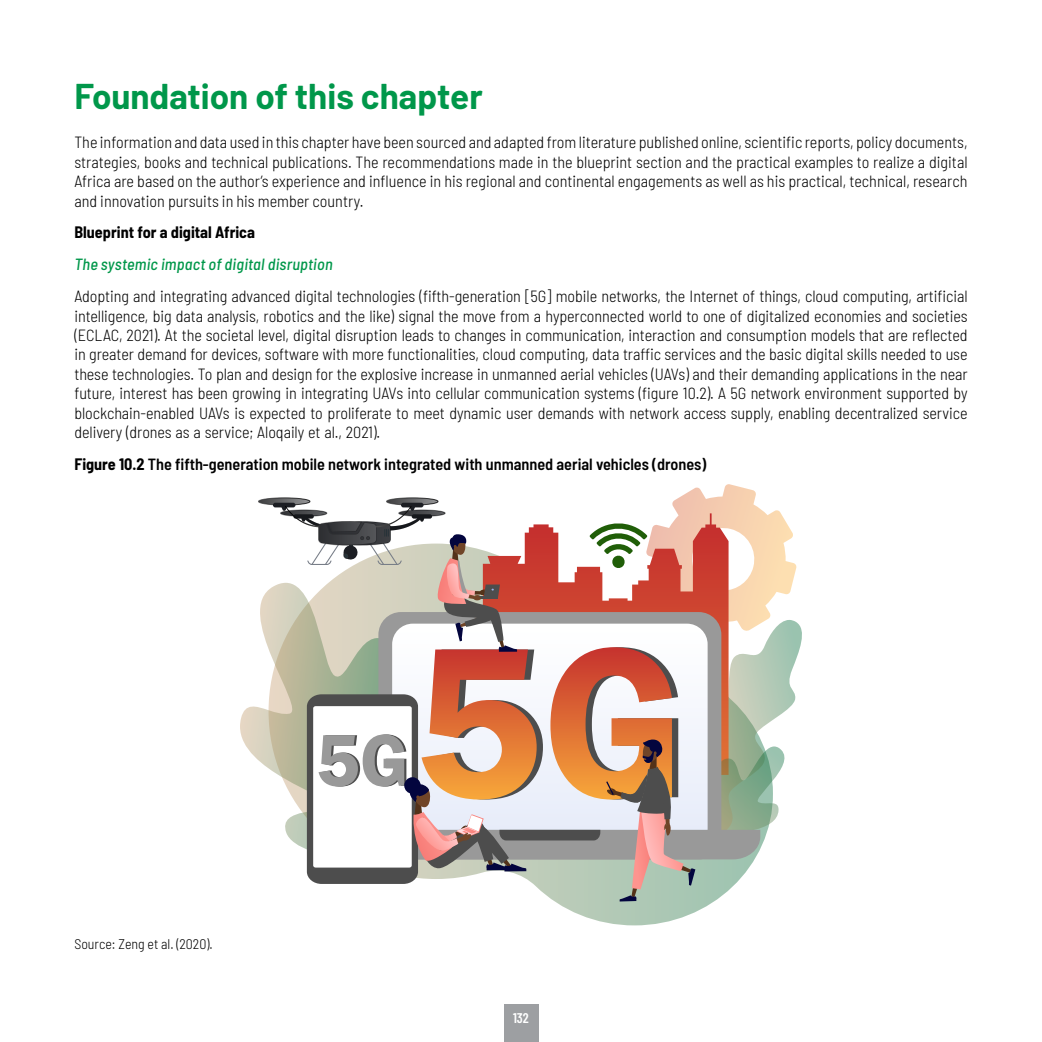
<style>
.page{position:relative;width:1042px;height:1042px;background:#fff}
.page>*{position:absolute;margin:0;border:0;box-sizing:border-box;transform-origin:0 0}
.t1{font:700 35px "Barlow";color:#00974a}
.t2{font:300 semi-condensed 16.1px/19.4px "Barlow";letter-spacing:-.005em;color:#000;text-align:justify}
.t3{font:600 semi-condensed 16.1px "Barlow";color:#000}
.t4{font:italic 500 semi-condensed 16.1px "Barlow";letter-spacing:.015em;color:#00974a}
.t5{font:700 semi-condensed 16.1px "Barlow";color:#000}
.t6{font:300 semi-condensed 14px "Barlow";color:#000}
.t7{font:600 14px "Barlow Condensed";color:#fff}
.s1{font-weight:700}
</style>
<div class="page">
<div style="left:504px;top:1005px;width:34px;height:37px;background:#9d9fa2"></div>
<svg style="left:554px;top:901px;width:161px;height:24px"></svg>
<svg style="left:240px;top:706px;width:18px;height:54px"></svg>
<svg style="left:258px;top:484px;width:544px;height:417px"></svg>
<div style="left:404px;top:777px;width:17px;height:17px;background:#03053e;border-radius:50%"></div>
<h1 class="t1" style="left:74px;top:71px;width:410px">Foundation of this chapter</h1>
<p class="t2" style="left:74px;top:132px;width:894px">The information and data used in this chapter have been sourced and adapted from literature published online, scientific reports, policy documents, strategies, books and technical publications. The recommendations made in the blueprint section and the practical examples to realize a digital Africa are based on the author’s experience and influence in his regional and continental engagements as well as his practical, technical, research and innovation pursuits in his member country.</p>
<p class="t5" style="left:74px;top:221px;width:182px">Blueprint for a digital Africa</p>
<p class="t4" style="left:74px;top:253px;width:260px">The systemic impact of digital disruption</p>
<p class="t2" style="left:74px;top:285px;width:894px">Adopting and integrating advanced digital technologies (fifth-generation [5G] mobile networks, the Internet of things, cloud computing, artificial intelligence, big data analysis, robotics and the like) signal the move from a hyperconnected world to one of digitalized economies and societies (ECLAC, 2021). At the societal level, digital disruption leads to changes in communication, interaction and consumption models that are reflected in greater demand for devices, software with more functionalities, cloud computing, data traffic services and the basic digital skills needed to use these technologies. To plan and design for the explosive increase in unmanned aerial vehicles (UAVs) and their demanding applications in the near future, interest has been growing in integrating UAVs into cellular communication systems (figure 10.2). A 5G network environment supported by blockchain-enabled UAVs is expected to proliferate to meet dynamic user demands with network access supply, enabling decentralized service delivery (drones as a service; Aloqaily et al., 2021).</p>
<p class="t3" style="left:74px;top:452px;width:633px"><span class="s1">Figure 10.2</span> The fifth-generation mobile network integrated with unmanned aerial vehicles (drones)</p>
<p class="t6" style="left:74px;top:933px;width:140px">Source: Zeng et al. (2020).</p>
<p class="t7" style="left:513px;top:1007px;width:17px">132</p>
</div>
